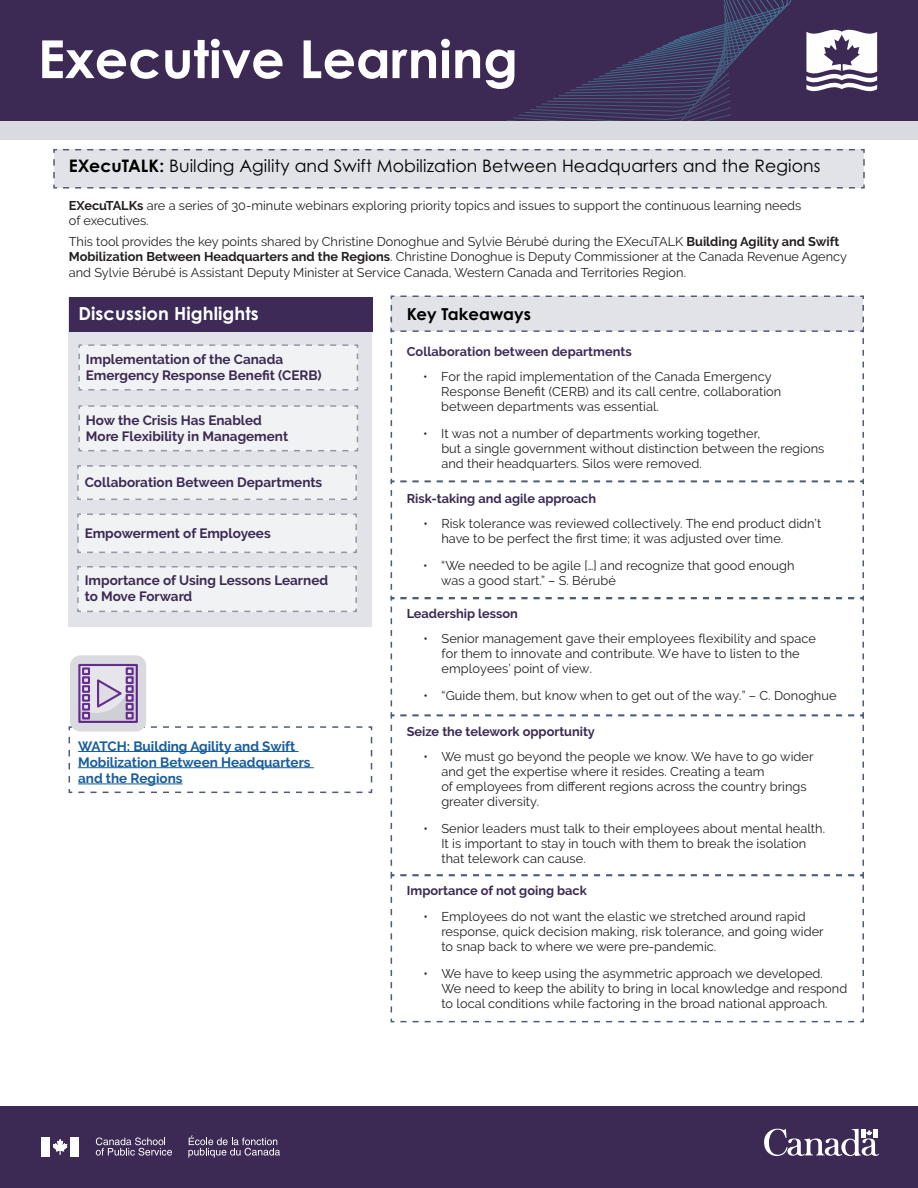
<style>
.page{position:relative;width:918px;height:1188px;background:#fff}
.page>*{position:absolute;margin:0;border:0;box-sizing:border-box;transform-origin:0 0}
.t1{font:700 52.5px "Century Gothic Pro";color:#fff}
.t2{font:700 18px "Century Gothic Pro";letter-spacing:.005em;color:#fff}
.t3{font:17.25px "Century Gothic Pro";letter-spacing:.005em;color:#000}
.t4{font:700 16.5px "Century Gothic Pro";letter-spacing:.005em;color:#000}
.t5{font:700 13.5px/16.2px "Raleway";color:#3d2a54}
.t6{font:700 13.5px/16.2px "Raleway";color:#175d9e}
.t7{font:12.75px/15px "Raleway";letter-spacing:.005em;color:#231f20}
.t8{font:700 12.75px "Raleway";color:#3d2a54}
.t9{font:700 12.75px "Raleway";letter-spacing:.005em;color:#3d2a56}
.s1{font-weight:700}
</style>
<div class="page">
<div style="left:0;top:0;width:918px;height:121px;background:#3d2a54"></div>
<div style="left:0;top:1106px;width:918px;height:82px;background:#3d2a54"></div>
<svg style="left:764px;top:1129px;width:115px;height:27px"></svg>
<svg style="left:96px;top:1137px;width:76px;height:19px"></svg>
<div style="left:41px;top:1137px;width:9px;height:19px;background:#fff"></div>
<svg style="left:53px;top:1139px;width:15px;height:16px"></svg>
<div style="left:70px;top:1137px;width:9px;height:19px;background:#fff"></div>
<svg style="left:188px;top:1135px;width:92px;height:23px"></svg>
<div style="left:0;top:121px;width:918px;height:19px;background:#dadbe0"></div>
<svg style="left:507px;top:0;width:370px;height:121px"></svg>
<div style="left:69px;top:297px;width:303px;height:329px;background:#e1e3e8"></div>
<svg style="left:53px;top:149px;width:812px;height:40px;background:#dbdee3"></svg>
<svg style="left:390px;top:716px;width:474px;height:158px"></svg>
<svg style="left:391px;top:722px;width:473px;height:152px"></svg>
<svg style="left:390px;top:874px;width:474px;height:149px"></svg>
<svg style="left:390px;top:295px;width:474px;height:421px"></svg>
<div style="left:69px;top:297px;width:304px;height:35px;background:#3d2a56"></div>
<svg style="left:78px;top:344px;width:281px;height:47px"></svg>
<svg style="left:77px;top:465px;width:280px;height:35px"></svg>
<svg style="left:77px;top:566px;width:280px;height:47px"></svg>
<svg style="left:78px;top:405px;width:281px;height:47px"></svg>
<svg style="left:77px;top:513px;width:280px;height:40px"></svg>
<div style="left:70px;top:655px;width:76px;height:77px;background:#dadbe0;border-radius:10px"></div>
<svg style="left:68px;top:665px;width:305px;height:129px"></svg>
<h1 class="t1" style="left:38px;top:26px;width:482px">Executive Learning</h1>
<h3 class="t3" style="left:69px;top:155px;width:753px"><span class="s1">EXecuTALK:</span> Building Agility and Swift Mobilization Between Headquarters and the Regions</h3>
<p class="t7" style="left:69px;top:197px;width:734px"><span class="s1">EXecuTALKs</span> are a series of 30-minute webinars exploring priority topics and issues to support the continuous learning needs of executives.</p>
<p class="t7" style="left:69px;top:234px;width:780px">This tool provides the key points shared by Christine Donoghue and Sylvie Bérubé during the EXecuTALK <span class="s1">Building Agility and Swift<br>Mobilization Between Headquarters and the Regions</span>. Christine Donoghue is Deputy Commissioner at the Canada Revenue Agency and Sylvie Bérubé is Assistant Deputy Minister at Service Canada, Western Canada and Territories Region.</p>
<h2 class="t2" style="left:78px;top:303px;width:182px">Discussion Highlights</h2>
<p class="t4" style="left:407px;top:304px;width:126px">Key Takeaways</p>
<p class="t5" style="left:86px;top:351px;width:237px">Implementation of the Canada<br>Emergency Response Benefit (CERB)</p>
<p class="t9" style="left:407px;top:344px;width:226px">Collaboration between departments</p>
<p class="t7" style="left:441px;top:369px;width:342px;text-indent:-18px">• For the rapid implementation of the Canada Emergency<br>Response Benefit (CERB) and its call centre, collaboration between departments was essential.</p>
<p class="t7" style="left:441px;top:426px;width:385px;text-indent:-18px">• It was not a number of departments working together,<br>but a single government without distinction between the regions and their headquarters. Silos were removed.</p>
<p class="t8" style="left:407px;top:491px;width:191px">Risk-taking and agile approach</p>
<p class="t7" style="left:441px;top:516px;width:382px;text-indent:-18px">• Risk tolerance was reviewed collectively. The end product didn’t have to be perfect the first time; it was adjusted over time.</p>
<p class="t7" style="left:441px;top:558px;width:355px;text-indent:-18px">• “We needed to be agile […] and recognize that good enough was a good start.” – S. Bérubé</p>
<p class="t8" style="left:407px;top:606px;width:113px">Leadership lesson</p>
<p class="t7" style="left:442px;top:631px;width:376px;text-indent:-18px">• Senior management gave their employees flexibility and space for them to innovate and contribute. We have to listen to the employees’ point of view.</p>
<p class="t7" style="left:424px;top:688px;width:414px">• “Guide them, but know when to get out of the way.” – C. Donoghue</p>
<p class="t8" style="left:407px;top:724px;width:190px">Seize the telework opportunity</p>
<p class="t7" style="left:441px;top:749px;width:374px;text-indent:-18px">• We must go beyond the people we know. We have to go wider and get the expertise where it resides. Creating a team<br>of employees from different regions across the country brings greater diversity.</p>
<p class="t7" style="left:441px;top:821px;width:385px;text-indent:-18px">• Senior leaders must talk to their employees about mental health.<br>It is important to stay in touch with them to break the isolation that telework can cause.</p>
<p class="t8" style="left:407px;top:884px;width:182px">Importance of not going back</p>
<p class="t7" style="left:441px;top:909px;width:384px;text-indent:-18px">• Employees do not want the elastic we stretched around rapid response, quick decision making, risk tolerance, and going wider to snap back to where we were pre-pandemic.</p>
<p class="t7" style="left:441px;top:966px;width:407px;text-indent:-18px">• We have to keep using the asymmetric approach we developed.<br>We need to keep the ability to bring in local knowledge and respond to local conditions while factoring in the broad national approach.</p>
<p class="t5" style="left:86px;top:412px;width:204px">How the Crisis Has Enabled<br>More Flexibility in Management</p>
<p class="t5" style="left:85px;top:474px;width:239px">Collaboration Between Departments</p>
<p class="t5" style="left:85px;top:525px;width:188px">Empowerment of Employees</p>
<p class="t5" style="left:85px;top:572px;width:245px">Importance of Using Lessons Learned to Move Forward</p>
<p class="t6" style="left:78px;top:738px;width:234px">WATCH: Building Agility and Swift<br>Mobilization Between Headquarters and the Regions</p>
</div>
